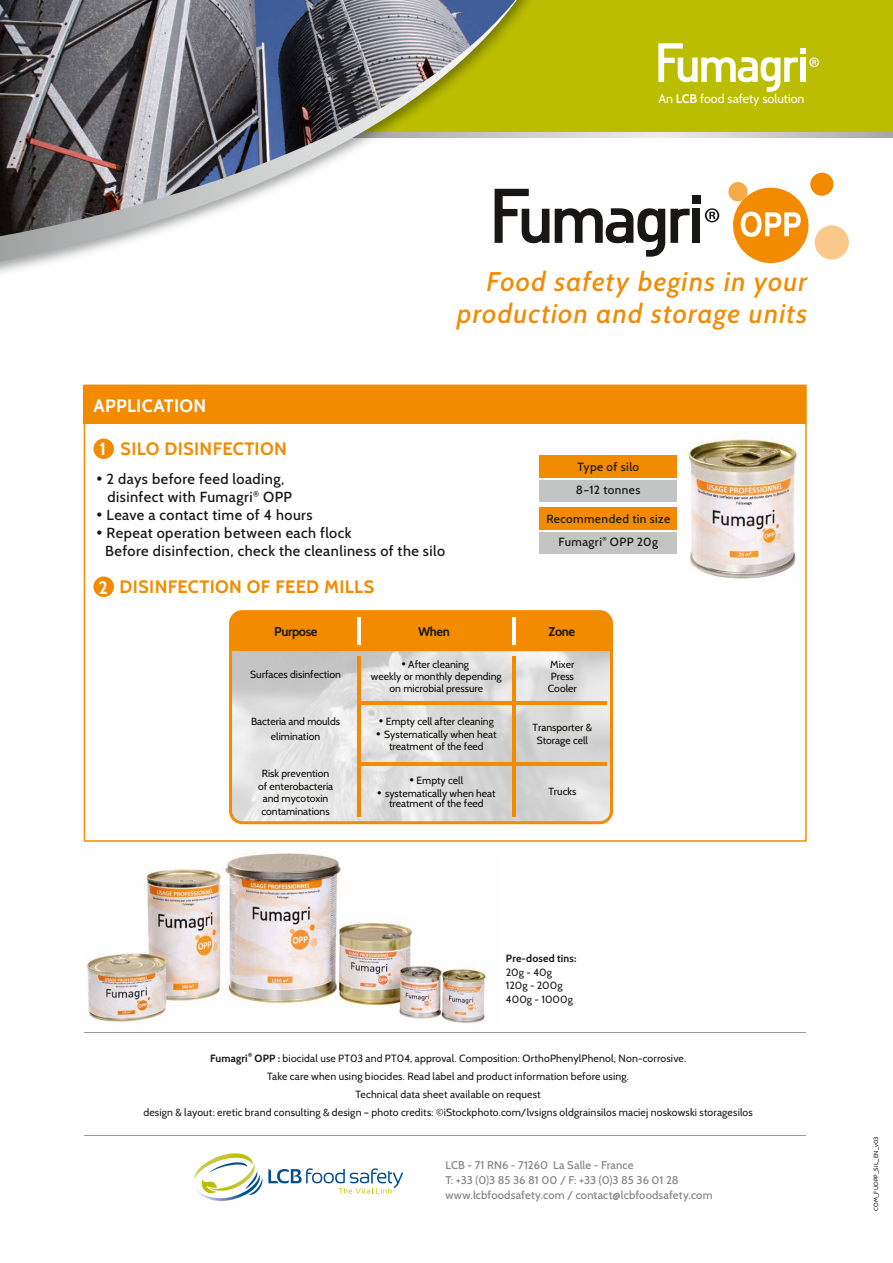
<style>
.page{position:relative;width:893px;height:1263px;background:#fff}
.page>*{position:absolute;margin:0;border:0;box-sizing:border-box;transform-origin:0 0}
.t1{font:italic 500 27px/32.4px "Cabin";letter-spacing:.045em;color:#f28b00;text-align:right}
.t2{font:700 18px "Cabin";letter-spacing:.02em;color:#f28b00}
.t3{font:700 18px "Cabin";letter-spacing:.02em;color:#fff}
.t4{font:500 14.55px/18px "Cabin";letter-spacing:.03em;color:#181716}
.t5{font:700 12.75px "Cabin";letter-spacing:-.03em;color:#181716}
.t6{font:12.45px "Cabin";color:#fff}
.t7{font:500 11.85px/23.4px "Cabin";letter-spacing:.04em;color:#181716}
.t8{font:500 11.25px/15px "Cabin";letter-spacing:.01em;color:#868585}
.t9{font:10.5px/18px "Cabin";letter-spacing:.015em;color:#181716}
.t10{font:700 10.5px "Cabin";letter-spacing:.015em;color:#181716}
.t11{font:10.35px/12.5px "Cabin";color:#0c0a05;text-align:center}
.t12{font:6px "Cabin";letter-spacing:.015em;color:#181716}
.s1{font-weight:700}
.s2{font-size:19.5px}
.s3{font-size:15px}
</style>
<div class="page">
<div style="left:0;top:0;width:893px;height:133px;background:#bbbe00"></div>
<svg style="left:548px;top:133px;width:345px;height:4px"></svg>
<svg style="left:0;top:0;width:517px;height:262px"></svg>
<hr style="left:84px;top:1134px;width:722px;height:1px;background:#9c9c9d">
<hr style="left:84px;top:1032px;width:722px;height:1px;background:#9c9c9d">
<img style="left:253px;top:1162px;width:3px;height:6px">
<img style="left:193px;top:1153px;width:60px;height:28px">
<svg style="left:194px;top:1168px;width:209px;height:33px"></svg>
<svg style="left:658px;top:43px;width:161px;height:49px"></svg>
<svg style="left:84px;top:385px;width:723px;height:457px"></svg>
<svg style="left:229px;top:610px;width:384px;height:214px;background:#e1c8a6"></svg>
<hr style="left:512px;top:656px;width:3px;height:161px;background:#f28b00">
<div style="left:93px;top:438px;width:21px;height:21px;background:#f28b00;border-radius:50%"></div>
<div style="left:93px;top:576px;width:21px;height:21px;background:#f28b00;border-radius:50%"></div>
<img style="left:0;top:0;width:516px;height:236px">
<svg style="left:705px;top:208px;width:14px;height:14px"></svg>
<div style="left:733px;top:188px;width:75px;height:75px;background:#f28b00;border-radius:50%"></div>
<div style="left:810px;top:173px;width:23px;height:23px;background:#f28b00;border-radius:50%"></div>
<div style="left:728px;top:182px;width:20px;height:19px;background:#f7aa4c;border-radius:50%"></div>
<div style="left:815px;top:225px;width:34px;height:35px;background:#fbc88c;border-radius:50%"></div>
<div style="left:692px;top:209px;width:8px;height:34px;background:#181716"></div>
<div style="left:692px;top:195px;width:8px;height:8px;background:#181716"></div>
<svg style="left:495px;top:189px;width:54px;height:54px"></svg>
<svg style="left:555px;top:208px;width:135px;height:49px"></svg>
<svg style="left:741px;top:212px;width:60px;height:25px"></svg>
<img style="left:87px;top:853px;width:399px;height:170px">
<img style="left:682px;top:433px;width:118px;height:150px">
<p class="t6" style="left:658px;top:91px;width:148px">An <span class="s1">LCB</span> food safety solution</p>
<h1 class="t1" style="left:457px;top:265px;width:352px">Food safety begins in your production and storage units</h1>
<h2 class="t3" style="left:93px;top:395px;width:114px">APPLICATION</h2>
<h2 class="t3" style="left:99px;top:438px;width:8px">1</h2>
<h2 class="t2" style="left:120px;top:438px;width:168px">SILO DISINFECTION</h2>
<h3 class="t4" style="left:107px;top:470px;width:186px;text-indent:-11px"><span class="s2">•</span> 2 days before feed loading, disinfect with Fumagri<sup>®</sup> OPP</h3>
<h3 class="t4" style="left:96px;top:506px;width:218px"><span class="s2">•</span> Leave a contact time of 4 hours</h3>
<h3 class="t4" style="left:105px;top:524px;width:342px;text-indent:-9px"><span class="s2">•</span> Repeat operation between each flock<br>Before disinfection, check the cleanliness of the silo</h3>
<h2 class="t3" style="left:98px;top:576px;width:11px">2</h2>
<h2 class="t2" style="left:120px;top:576px;width:256px">DISINFECTION OF FEED MILLS</h2>
<p class="t7" style="left:576px;top:455px;width:66px">Type of silo<br>8–12 tonnes</p>
<p class="t7" style="left:546px;top:507px;width:125px">Recommended tin size</p>
<p class="t7" style="left:558px;top:530px;width:101px">Fumagri<sup>®</sup> OPP 20g</p>
<p class="t5" style="left:274px;top:624px;width:45px">Purpose</p>
<p class="t5" style="left:418px;top:624px;width:33px">When</p>
<p class="t5" style="left:548px;top:624px;width:28px">Zone</p>
<p class="t11" style="left:548px;top:658px;width:30px;text-align:left">Mixer<br>Press<br>Cooler</p>
<p class="t11" style="left:371px;top:658px;width:132px"><span class="s3">•</span> After cleaning<br>weekly or monthly depending on microbial pressure</p>
<p class="t11" style="left:250px;top:668px;width:92px">Surfaces disinfection</p>
<p class="t11" style="left:251px;top:714px;width:91px;line-height:15px">Bacteria and moulds elimination</p>
<p class="t11" style="left:258px;top:767px;width:77px">Risk prevention of enterobacteria and mycotoxin contaminations</p>
<p class="t11" style="left:379px;top:715px;width:117px"><span class="s3">•</span> Empty cell after cleaning</p>
<p class="t11" style="left:376px;top:728px;width:122px"><span class="s3">•</span> Systematically when heat treatment of the feed</p>
<p class="t11" style="left:410px;top:774px;width:55px"><span class="s3">•</span> Empty cell</p>
<p class="t11" style="left:377px;top:788px;width:120px;line-height:10.5px"><span class="s3">•</span> systematically when heat treatment of the feed</p>
<p class="t11" style="left:533px;top:721px;width:61px">Transporter &amp;<br>Storage cell</p>
<p class="t11" style="left:548px;top:785px;width:29px">Trucks</p>
<p class="t10" style="left:506px;top:952px;width:72px">Pre-dosed tins:</p>
<p class="t9" style="left:506px;top:965px;width:69px;line-height:13.5px">20g - 40g<br>120g - 200g<br>400g - 1000g</p>
<p class="t9" style="left:143px;top:1049px;width:611px;text-align:center"><span class="s1">Fumagri</span><sup>®</sup> <span class="s1">OPP :</span> biocidal use PT03 and PT04, approval. Composition: OrthoPhenylPhenol, Non-corrosive.<br>Take care when using biocides. Read label and product information before using.<br>Technical data sheet available on request<br>design &amp; layout: eretic brand consulting &amp; design – photo credits: ©iStockphoto.com/lvsigns oldgrainsilos maciej noskowski storagesilos</p>
<p class="t8" style="left:445px;top:1158px;width:269px">LCB - 71 RN6 - 71260 La Salle - France<br>T: +33 (0)3 85 36 81 00 / F: +33 (0)3 85 36 01 28 www.lcbfoodsafety.com / contact@lcbfoodsafety.com</p>
<p class="t12" style="left:872px;top:1211px;width:76px;rotate:-90deg">COM_FUOPP_SIL_EN_v03</p>
</div>
